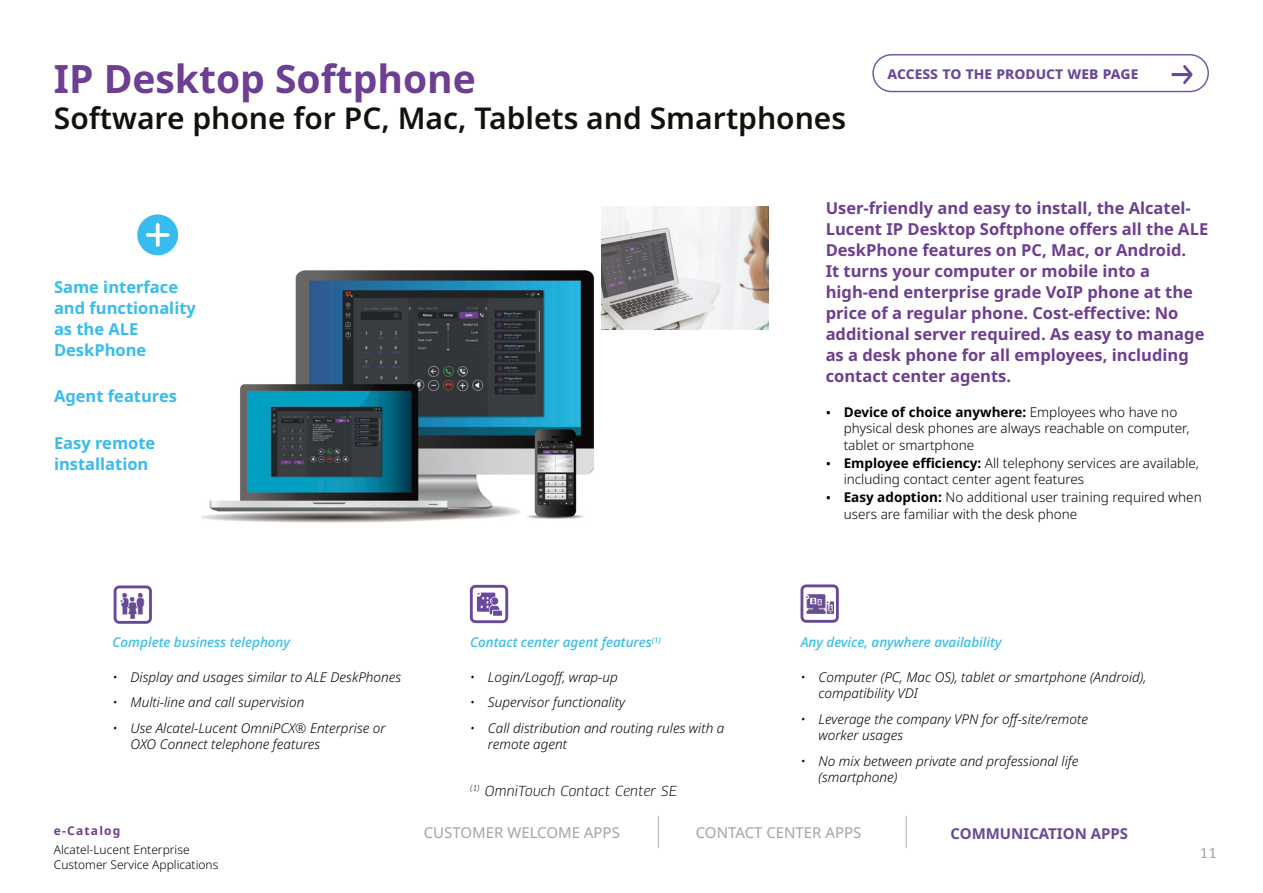
<style>
.page{position:relative;width:1263px;height:893px;background:#fff}
.page>*{position:absolute;margin:0;border:0;box-sizing:border-box;transform-origin:0 0}
.t1{font:700 39px "Noto Sans";color:#6d3e91}
.t2{font:600 30px "Noto Sans";color:#12110c}
.t3{font:700 16.5px/21px "Noto Sans";color:#6d3e91}
.t4{font:700 16.5px/21px "Noto Sans";color:#36bcee}
.t5{font:700 16.5px "Noto Sans";color:#694997}
.t6{font:15px "Noto Sans";color:#a5a4a4}
.t7{font:700 15px "Noto Sans";color:#694997}
.t8{font:italic 300 13.5px/16.5px "Noto Sans";color:#020203}
.t9{font:300 13.5px/16.2px "Noto Sans";color:#000}
.t10{font:italic 500 13.5px "Noto Sans";color:#36bcee}
.t11{font:italic 13.5px "Clan OT";color:#020203}
.t12{font:13.5px "Clan OT News";color:#a6a5a5}
.t13{font:300 12px/15px "Noto Sans";color:#000}
.t14{font:700 12px "Noto Sans";letter-spacing:.1em;color:#6d3e91}
.s1{font-family:"Clan OT";font-weight:400}
.s2{font-weight:700}
</style>
<div class="page">
<svg style="left:800px;top:584px;width:39px;height:39px"></svg>
<svg style="left:470px;top:585px;width:38px;height:38px"></svg>
<img style="left:807px;top:594px;width:26px;height:19px">
<svg style="left:137px;top:214px;width:41px;height:41px"></svg>
<img style="left:113px;top:585px;width:39px;height:39px">
<hr style="left:906px;top:816px;width:1px;height:32px;background:#a6a5a5">
<hr style="left:658px;top:816px;width:1px;height:32px;background:#a6a5a5">
<img style="left:202px;top:270px;width:393px;height:252px">
<img style="left:601px;top:206px;width:168px;height:123px">
<div style="left:872px;top:54px;width:337px;height:38px;border:2px solid #694997;border-radius:18px"></div>
<svg style="left:1172px;top:65px;width:21px;height:19px"></svg>
<h1 class="t1" style="left:54px;top:51px;width:423px">IP Desktop Softphone</h1>
<h2 class="t2" style="left:54px;top:97px;width:794px">Software phone for PC, Mac, Tablets and Smartphones</h2>
<p class="t5" style="left:887px;top:61px;width:252px">access to the product web page</p>
<p class="t4" style="left:54px;top:276px;width:143px">Same interface and functionality as the ALE<br>DeskPhone</p>
<p class="t4" style="left:54px;top:386px;width:125px">Agent features</p>
<p class="t4" style="left:54px;top:432px;width:103px">Easy remote installation</p>
<p class="t3" style="left:826px;top:198px;width:384px">User-friendly and easy to install, the Alcatel-Lucent IP Desktop Softphone offers all the ALE DeskPhone features on PC, Mac, or Android.<br>It turns your computer or mobile into a high-end enterprise grade VoIP phone at the price of a regular phone. Cost-effective: No additional server required. As easy to manage as a desk phone for all employees, including contact center agents.</p>
<p class="t9" style="left:844px;top:404px;width:347px;text-indent:-18px"><span class="s1">•</span> <span class="s2">Device of choice anywhere:</span> Employees who have no physical desk phones are always reachable on computer, tablet or smartphone</p>
<p class="t9" style="left:844px;top:455px;width:357px;text-indent:-18px"><span class="s1">•</span> <span class="s2">Employee efficiency:</span> All telephony services are available, including contact center agent features</p>
<p class="t9" style="left:844px;top:490px;width:360px;text-indent:-18px"><span class="s1">•</span> <span class="s2">Easy adoption:</span> No additional user training required when users are familiar with the desk phone</p>
<p class="t10" style="left:470px;top:633px;width:192px">Contact center agent features<sup>(1)</sup></p>
<p class="t8" style="left:470px;top:669px;width:150px">• Login/Logoff, wrap-up</p>
<p class="t8" style="left:470px;top:694px;width:157px">• Supervisor functionality</p>
<p class="t8" style="left:488px;top:720px;width:238px;text-indent:-18px">• Call distribution and routing rules with a remote agent</p>
<p class="t11" style="left:470px;top:783px;width:209px"><sup>(1)</sup> OmniTouch Contact Center SE</p>
<p class="t10" style="left:113px;top:633px;width:179px">Complete business telephony</p>
<p class="t10" style="left:801px;top:633px;width:202px">Any device, anywhere availability</p>
<p class="t8" style="left:818px;top:669px;width:329px;text-indent:-18px">• Computer (PC, Mac OS), tablet or smartphone (Android), compatibility VDI</p>
<p class="t8" style="left:818px;top:711px;width:271px;text-indent:-18px">• Leverage the company VPN for off-site/remote worker usages</p>
<p class="t8" style="left:818px;top:753px;width:261px;text-indent:-18px">• No mix between private and professional life (smartphone)</p>
<p class="t8" style="left:113px;top:669px;width:290px">• Display and usages similar to ALE DeskPhones</p>
<p class="t8" style="left:113px;top:694px;width:193px">• Multi-line and call supervision</p>
<p class="t8" style="left:131px;top:720px;width:257px;text-indent:-18px">• Use Alcatel-Lucent OmniPCX® Enterprise or<br>OXO Connect telephone features</p>
<p class="t14" style="left:54px;top:822px;width:68px">e-Catalog</p>
<p class="t13" style="left:54px;top:842px;width:166px">Alcatel-Lucent Enterprise<br>Customer Service Applications</p>
<p class="t12" style="left:1199px;top:845px;width:19px">11</p>
<p class="t6" style="left:424px;top:822px;width:198px">CUSTOMER WELCOME APPS</p>
<p class="t6" style="left:696px;top:822px;width:167px">CONTACT CENTER APPS</p>
<p class="t7" style="left:950px;top:822px;width:179px">COMMUNICATION APPS</p>
</div>
